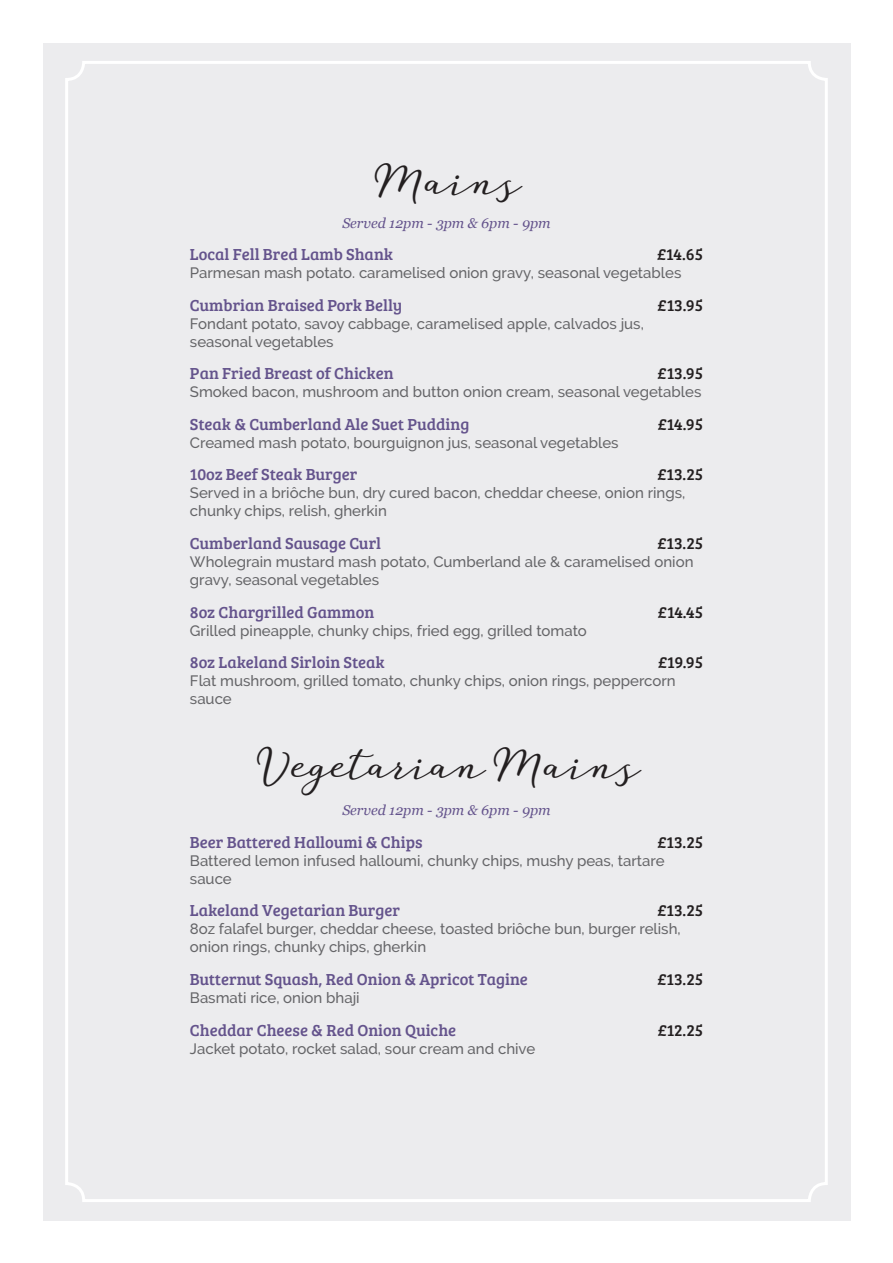
<style>
.page{position:relative;width:893px;height:1263px;background:#fff}
.page>*{position:absolute;margin:0;border:0;box-sizing:border-box;transform-origin:0 0}
.t1{font:700 34.05px "Guess";color:#231f20}
.t2{font:16.5px "Bree Serif";color:#64538c}
.t3{font:16.5px "Bree Serif";color:#231f20}
.t4{font:500 15px/18px "Raleway";color:#656568}
.t5{font:italic 14.1px "Georgia";color:#64538c}
</style>
<div class="page">
<div style="left:43px;top:43px;width:807px;height:1177px;background:#ececee"></div>
<h1 class="t1" style="left:374px;top:159px;width:147px">Mains</h1>
<p class="t5" style="left:342px;top:212px;width:210px">Served 12pm - 3pm &amp; 6pm - 9pm</p>
<p class="t2" style="left:190px;top:242px;width:205px">Local Fell Bred Lamb Shank</p>
<p class="t3" style="left:657px;top:242px;width:47px">£14.65</p>
<p class="t4" style="left:190px;top:264px;width:493px">Parmesan mash potato. caramelised onion gravy, seasonal vegetables</p>
<p class="t2" style="left:190px;top:293px;width:214px">Cumbrian Braised Pork Belly</p>
<p class="t3" style="left:658px;top:293px;width:47px">£13.95</p>
<p class="t4" style="left:190px;top:314px;width:455px">Fondant potato, savoy cabbage, caramelised apple, calvados jus, seasonal vegetables</p>
<p class="t2" style="left:190px;top:361px;width:205px">Pan Fried Breast of Chicken</p>
<p class="t3" style="left:658px;top:361px;width:47px">£13.95</p>
<p class="t4" style="left:190px;top:383px;width:513px">Smoked bacon, mushroom and button onion cream, seasonal vegetables</p>
<p class="t2" style="left:190px;top:412px;width:281px">Steak &amp; Cumberland Ale Suet Pudding</p>
<p class="t3" style="left:658px;top:412px;width:47px">£14.95</p>
<p class="t4" style="left:190px;top:433px;width:430px">Creamed mash potato, bourguignon jus, seasonal vegetables</p>
<p class="t2" style="left:190px;top:463px;width:169px">10oz Beef Steak Burger</p>
<p class="t3" style="left:657px;top:463px;width:47px">£13.25</p>
<p class="t4" style="left:190px;top:484px;width:497px">Served in a briôche bun, dry cured bacon, cheddar cheese, onion rings, chunky chips, relish, gherkin</p>
<p class="t2" style="left:190px;top:531px;width:193px">Cumberland Sausage Curl</p>
<p class="t3" style="left:657px;top:531px;width:47px">£13.25</p>
<p class="t4" style="left:190px;top:553px;width:505px">Wholegrain mustard mash potato, Cumberland ale &amp; caramelised onion gravy, seasonal vegetables</p>
<p class="t2" style="left:190px;top:600px;width:186px">8oz Chargrilled Gammon</p>
<p class="t3" style="left:658px;top:600px;width:47px">£14.45</p>
<p class="t4" style="left:190px;top:621px;width:398px">Grilled pineapple, chunky chips, fried egg, grilled tomato</p>
<p class="t2" style="left:190px;top:650px;width:196px">8oz Lakeland Sirloin Steak</p>
<p class="t3" style="left:658px;top:650px;width:47px">£19.95</p>
<p class="t4" style="left:190px;top:672px;width:487px">Flat mushroom, grilled tomato, chunky chips, onion rings, peppercorn sauce</p>
<h1 class="t1" style="left:255px;top:742px;width:385px">Vegetarian Mains</h1>
<p class="t5" style="left:342px;top:800px;width:210px">Served 12pm - 3pm &amp; 6pm - 9pm</p>
<p class="t2" style="left:190px;top:830px;width:234px">Beer Battered Halloumi &amp; Chips</p>
<p class="t3" style="left:657px;top:830px;width:47px">£13.25</p>
<p class="t4" style="left:190px;top:851px;width:476px">Battered lemon infused halloumi, chunky chips, mushy peas, tartare sauce</p>
<p class="t2" style="left:190px;top:899px;width:212px">Lakeland Vegetarian Burger</p>
<p class="t3" style="left:657px;top:899px;width:47px">£13.25</p>
<p class="t4" style="left:190px;top:920px;width:492px">8oz falafel burger, cheddar cheese, toasted briôche bun, burger relish, onion rings, chunky chips, gherkin</p>
<p class="t2" style="left:190px;top:967px;width:339px">Butternut Squash, Red Onion &amp; Apricot Tagine</p>
<p class="t3" style="left:657px;top:967px;width:47px">£13.25</p>
<p class="t4" style="left:190px;top:989px;width:171px">Basmati rice, onion bhaji</p>
<p class="t2" style="left:190px;top:1018px;width:268px">Cheddar Cheese &amp; Red Onion Quiche</p>
<p class="t3" style="left:658px;top:1018px;width:47px">£12.25</p>
<p class="t4" style="left:190px;top:1039px;width:347px">Jacket potato, rocket salad, sour cream and chive</p>
</div>
